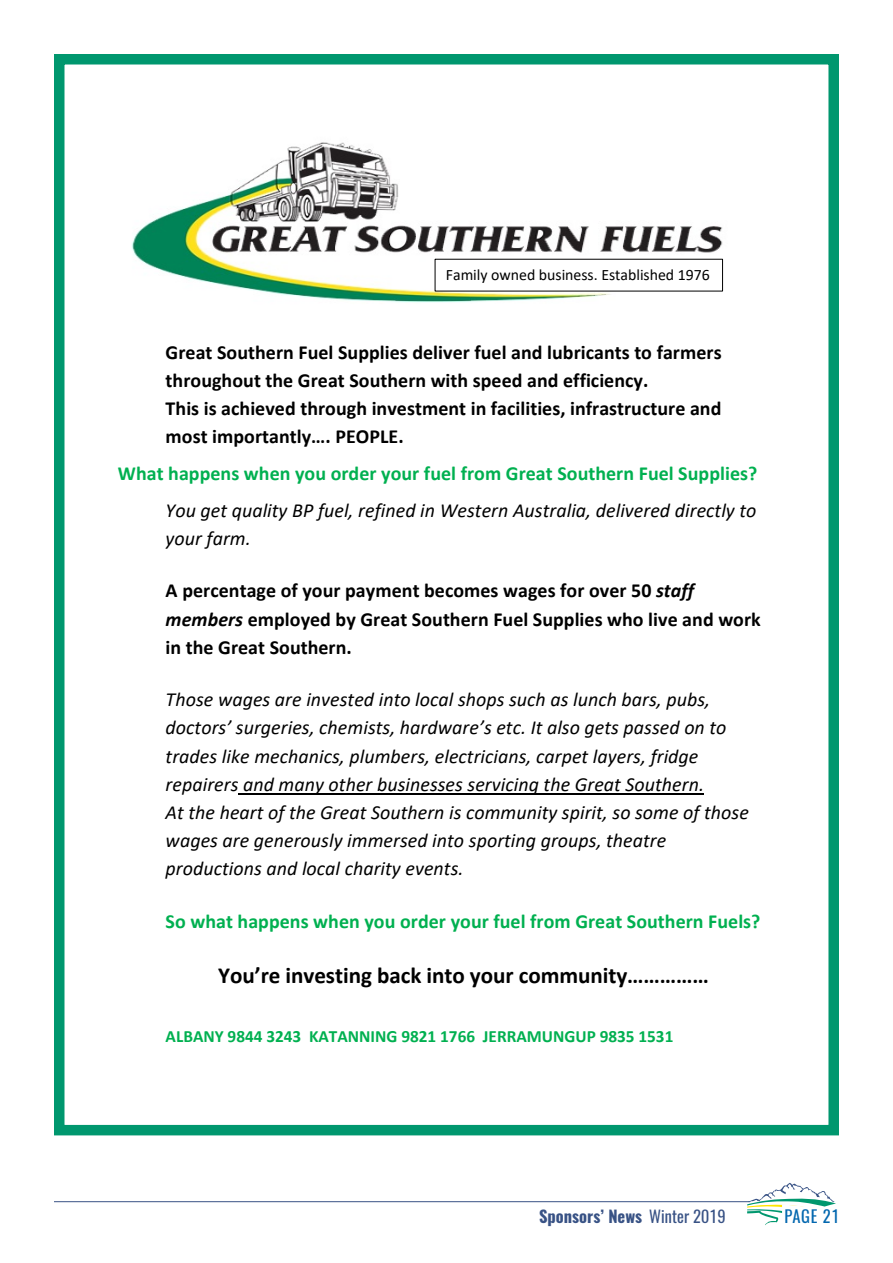
<style>
.page{position:relative;width:893px;height:1263px;background:#fff}
.page>*{position:absolute;margin:0;border:0;box-sizing:border-box;transform-origin:0 0}
.t1{font:700 23.1px "Calibri";letter-spacing:-.005em;color:#000}
.t2{font:italic 19.95px/28.2px "Calibri";color:#000}
.t3{font:700 19.95px/28px "Calibri";letter-spacing:.005em;color:#000}
.t4{font:700 19.95px "Calibri";letter-spacing:.005em;color:#00b050}
.t5{font:700 17.25px "Calibri";color:#00b050}
.t6{font:700 16.5px "Oswald";color:#385285}
.t7{font:16.5px "Oswald";letter-spacing:.045em;color:#0367af}
.t8{font:15.9px "Calibri";color:#000}
.s1{font-style:italic}
.s2{font-weight:400;font-style:italic}
</style>
<div class="page">
<svg style="left:747px;top:1183px;width:89px;height:42px"></svg>
<hr style="left:54px;top:1201px;width:696px;height:1px;background:#385285">
<hr style="left:239px;top:793px;width:465px;height:2px;background:#000">
<img style="left:131px;top:142px;width:593px;height:161px">
<div style="left:435px;top:259px;width:287px;height:32px;background:#fff"></div>
<div style="left:54px;top:54px;width:785px;height:1081px;border:10px solid #00976e"></div>
<p class="t8" style="left:446px;top:264px;width:265px">Family owned business. Established 1976</p>
<p class="t3" style="left:166px;top:338px;width:558px">Great Southern Fuel Supplies deliver fuel and lubricants to farmers throughout the Great Southern with speed and efficiency.<br>This is achieved through investment in facilities, infrastructure and most importantly…. PEOPLE.</p>
<p class="t4" style="left:118px;top:459px;width:641px">What happens when you order your fuel from Great Southern Fuel Supplies?</p>
<p class="t2" style="left:166px;top:495px;width:592px">You get quality BP fuel, refined in Western Australia, delivered directly to your farm.</p>
<p class="t3" style="left:166px;top:576px;width:597px">A percentage of your payment becomes wages for over 50 <span class="s1">staff members</span> employed by Great Southern Fuel Supplies who live and work in the Great Southern.</p>
<p class="t2" style="left:166px;top:684px;width:585px">Those wages are invested into local shops such as lunch bars, pubs, doctors’ surgeries, chemists, hardware’s etc. It also gets passed on to trades like mechanics, plumbers, electricians, carpet layers, fridge repairers and many other businesses servicing the Great Southern.<br>At the heart of the Great Southern is community spirit, so some of those wages are generously immersed into sporting groups, theatre productions and local charity events.</p>
<p class="t4" style="left:166px;top:907px;width:596px">So what happens when you order your fuel from Great Southern Fuels?</p>
<p class="t1" style="left:218px;top:958px;width:492px">You’re investing back into your community……………</p>
<p class="t5" style="left:166px;top:1024px;width:509px">ALBANY 9844 3243 KATANNING 9821 1766 JERRAMUNGUP 9835 1531</p>
<p class="t6" style="left:539px;top:1205px;width:191px">Sponsors’ News <span class="s2">Winter 2019</span></p>
<p class="t7" style="left:784px;top:1204px;width:56px">PAGE 21</p>
</div>
